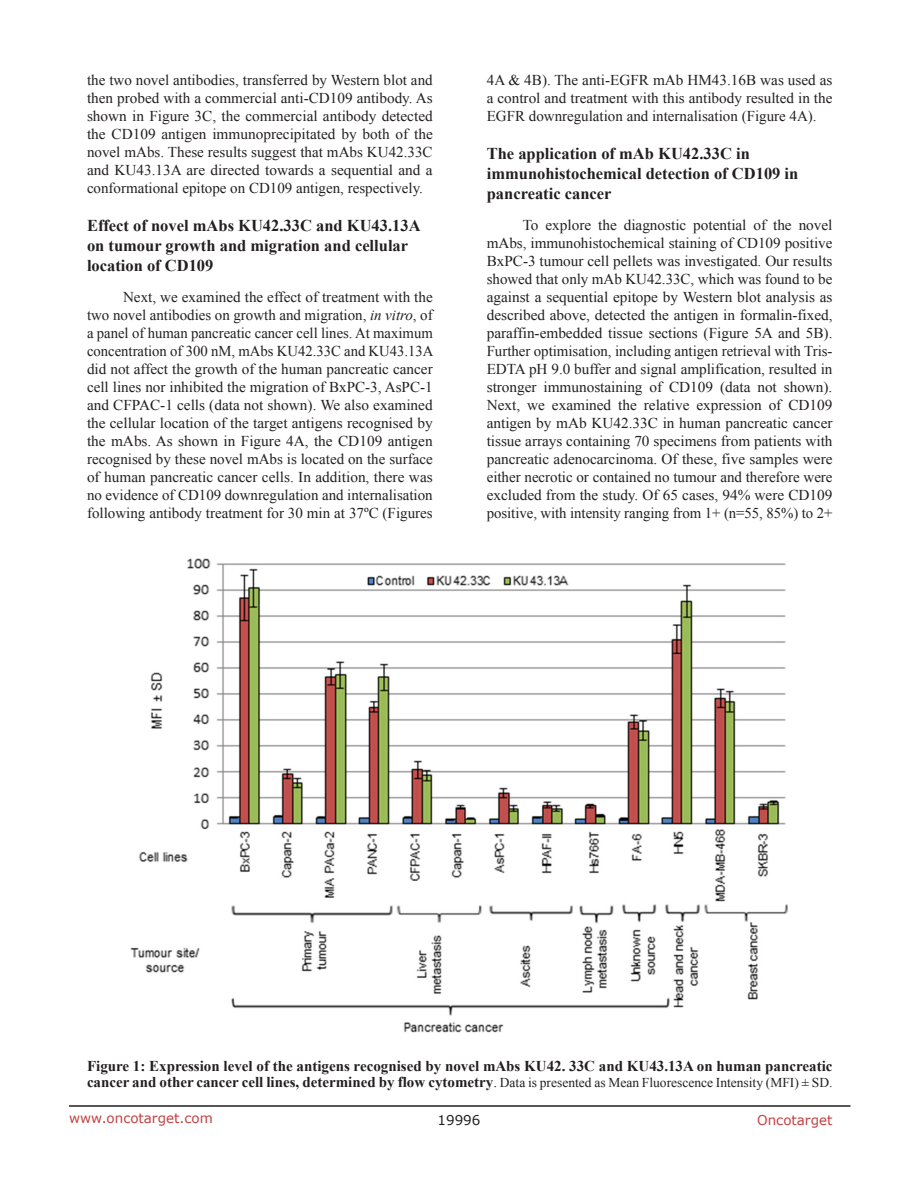
<style>
.page{position:relative;width:918px;height:1188px;background:#fff}
.page>*{position:absolute;margin:0;border:0;box-sizing:border-box;transform-origin:0 0}
.SubHeading{font:700 16.5px/19.8px "Times New Roman";color:#231f20}
.BodyText{font:15px/18px "Times New Roman";color:#231f20;text-align:justify}
.figuretext{font:700 15px/16.2px "Times New Roman";color:#231f20}
.t1{font:13.5px "Verdana";color:#c24141}
.t2{font:13.5px "Verdana";color:#231f20}
.s1{font-style:italic}
.s2{font-weight:400}
.s3{font-weight:400;font-size:13.5px}
</style>
<div class="page">
<hr style="left:69px;top:1105px;width:781px;height:2px;background:#231f20">
<img style="left:130px;top:559px;width:658px;height:474px">
<p class="BodyText" style="left:87px;top:71px;width:347px">the two novel antibodies, transferred by Western blot and then probed with a commercial anti-CD109 antibody. As shown in Figure 3C, the commercial antibody detected the CD109 antigen immunoprecipitated by both of the novel mAbs. These results suggest that mAbs KU42.33C and KU43.13A are directed towards a sequential and a conformational epitope on CD109 antigen, respectively.</p>
<p class="SubHeading" style="left:87px;top:215px;width:335px">Effect of novel mAbs KU42.33C and KU43.13A on tumour growth and migration and cellular location of CD109</p>
<p class="BodyText" style="left:87px;top:288px;width:348px;text-indent:36px">Next, we examined the effect of treatment with the two novel antibodies on growth and migration, <span class="s1">in vitro</span>, of a panel of human pancreatic cancer cell lines. At maximum concentration of 300 nM, mAbs KU42.33C and KU43.13A did not affect the growth of the human pancreatic cancer cell lines nor inhibited the migration of BxPC-3, AsPC-1 and CFPAC-1 cells (data not shown). We also examined the cellular location of the target antigens recognised by the mAbs. As shown in Figure 4A, the CD109 antigen recognised by these novel mAbs is located on the surface of human pancreatic cancer cells. In addition, there was no evidence of CD109 downregulation and internalisation following antibody treatment for 30 min at 37ºC (Figures</p>
<p class="BodyText" style="left:487px;top:71px;width:347px">4A &amp; 4B). The anti-EGFR mAb HM43.16B was used as a control and treatment with this antibody resulted in the EGFR downregulation and internalisation (Figure 4A).</p>
<p class="SubHeading" style="left:487px;top:143px;width:313px">The application of mAb KU42.33C in immunohistochemical detection of CD109 in pancreatic cancer</p>
<p class="BodyText" style="left:487px;top:216px;width:347px;text-indent:36px">To explore the diagnostic potential of the novel mAbs, immunohistochemical staining of CD109 positive BxPC-3 tumour cell pellets was investigated. Our results showed that only mAb KU42.33C, which was found to be against a sequential epitope by Western blot analysis as described above, detected the antigen in formalin-fixed, paraffin-embedded tissue sections (Figure 5A and 5B).<br>Further optimisation, including antigen retrieval with Tris-EDTA pH 9.0 buffer and signal amplification, resulted in stronger immunostaining of CD109 (data not shown).<br>Next, we examined the relative expression of CD109 antigen by mAb KU42.33C in human pancreatic cancer tissue arrays containing 70 specimens from patients with pancreatic adenocarcinoma. Of these, five samples were either necrotic or contained no tumour and therefore were excluded from the study. Of 65 cases, 94% were CD109 positive, with intensity ranging from 1+ (n=55, 85%) to 2+</p>
<p class="figuretext" style="left:87px;top:1058px;width:747px">Figure 1: Expression level of the antigens recognised by novel mAbs KU42. 33C and KU43.13A on human pancreatic cancer and other cancer cell lines, determined by flow cytometry<span class="s2">.</span> <span class="s3">Data is presented as Mean Fluorescence Intensity (MFI) ± SD.</span></p>
<p class="t1" style="left:69px;top:1109px;width:145px">www.oncotarget.com</p>
<p class="t2" style="left:438px;top:1111px;width:44px">19996</p>
<p class="t1" style="left:757px;top:1111px;width:77px">Oncotarget</p>
</div>
